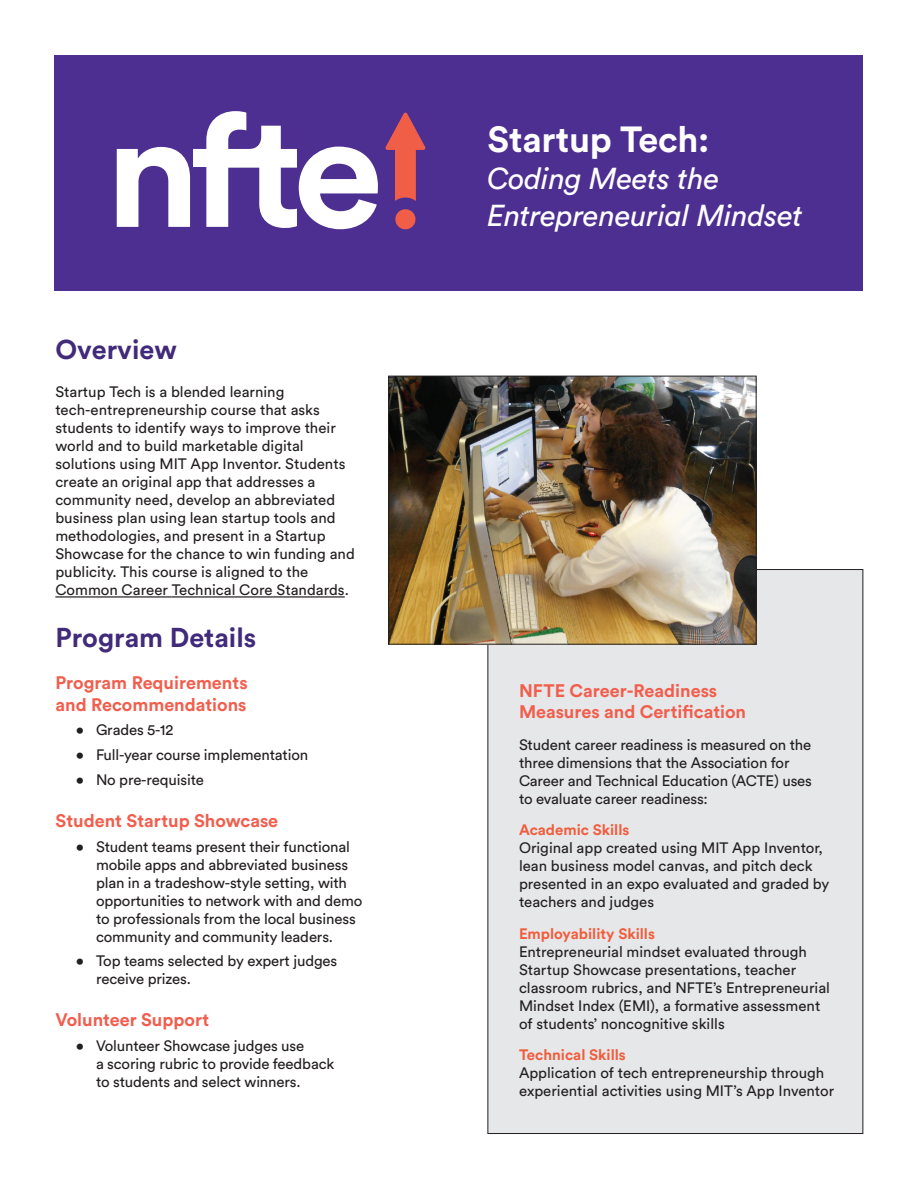
<style>
.page{position:relative;width:918px;height:1188px;background:#fff}
.page>*{position:absolute;margin:0;border:0;box-sizing:border-box;transform-origin:0 0}
.t1{font:700 36px "Circular Std";letter-spacing:-.01em;color:#fff}
.t2{font:italic 30px/36.6px "Circular Std";letter-spacing:-.01em;color:#fff}
.t3{font:700 27px "Circular Std";color:#422a7b}
.t4{font:700 18px/21.6px "Circular Std";color:#f15e4d}
.t5{font:15px/18px "Circular Std";color:#231f20}
.t6{font:700 15px "Circular Std";color:#f15d3c}
</style>
<div class="page">
<div style="left:55px;top:55px;width:808px;height:236px;background:#4d2e91"></div>
<hr style="left:172px;top:596px;width:173px;height:2px;background:#231f20">
<hr style="left:55px;top:596px;width:117px;height:2px;background:#231f20">
<div style="left:488px;top:570px;width:375px;height:564px;background:#e6e7e9"></div>
<svg style="left:117px;top:111px;width:261px;height:118px"></svg>
<svg style="left:395px;top:209px;width:21px;height:20px"></svg>
<svg style="left:385px;top:112px;width:40px;height:89px"></svg>
<img style="left:390px;top:378px;width:365px;height:265px">
<div style="left:388px;top:376px;width:369px;height:269px;border:1px solid #231f20"></div>
<h3 class="t3" style="left:55px;top:332px;width:123px">Overview</h3>
<p class="t5" style="left:55px;top:383px;width:301px">Startup Tech is a blended learning tech-entrepreneurship course that asks students to identify ways to improve their world and to build marketable digital solutions using MIT App Inventor. Students create an original app that addresses a community need, develop an abbreviated business plan using lean startup tools and methodologies, and present in a Startup Showcase for the chance to win funding and publicity. This course is aligned to the Common Career Technical Core Standards.</p>
<h3 class="t3" style="left:55px;top:620px;width:202px">Program Details</h3>
<p class="t4" style="left:56px;top:672px;width:194px">Program Requirements and Recommendations</p>
<p class="t5" style="left:76px;top:721px;width:99px">• Grades 5-12</p>
<p class="t5" style="left:76px;top:746px;width:234px">• Full-year course implementation</p>
<p class="t5" style="left:76px;top:771px;width:130px">• No pre-requisite</p>
<p class="t4" style="left:56px;top:809px;width:224px">Student Startup Showcase</p>
<p class="t5" style="left:96px;top:838px;width:268px;text-indent:-20px">• Student teams present their functional mobile apps and abbreviated business plan in a tradeshow-style setting, with opportunities to network with and demo to professionals from the local business community and community leaders.</p>
<p class="t5" style="left:96px;top:952px;width:243px;line-height:17.4px;text-indent:-20px">• Top teams selected by expert judges receive prizes.</p>
<p class="t4" style="left:56px;top:1009px;width:155px">Volunteer Support</p>
<p class="t5" style="left:96px;top:1036px;width:240px;text-indent:-20px">• Volunteer Showcase judges use<br>a scoring rubric to provide feedback to students and select winners.</p>
<h1 class="t1" style="left:488px;top:116px;width:223px">Startup Tech:</h1>
<h2 class="t2" style="left:488px;top:160px;width:317px">Coding Meets the<br>Entrepreneurial Mindset</h2>
<p class="t4" style="left:519px;top:679px;width:229px">NFTE Career-Readiness<br>Measures and Certification</p>
<p class="t5" style="left:519px;top:735px;width:294px">Student career readiness is measured on the three dimensions that the Association for Career and Technical Education (ACTE) uses to evaluate career readiness:</p>
<p class="t6" style="left:519px;top:820px;width:112px">Academic Skills</p>
<p class="t5" style="left:519px;top:839px;width:312px">Original app created using MIT App Inventor, lean business model canvas, and pitch deck presented in an expo evaluated and graded by teachers and judges</p>
<p class="t6" style="left:519px;top:924px;width:138px">Employability Skills</p>
<p class="t5" style="left:519px;top:942px;width:312px">Entrepreneurial mindset evaluated through Startup Showcase presentations, teacher classroom rubrics, and NFTE’s Entrepreneurial Mindset Index (EMI), a formative assessment of students’ noncognitive skills</p>
<p class="t6" style="left:519px;top:1045px;width:108px">Technical Skills</p>
<p class="t5" style="left:519px;top:1064px;width:317px">Application of tech entrepreneurship through experiential activities using MIT’s App Inventor</p>
</div>
